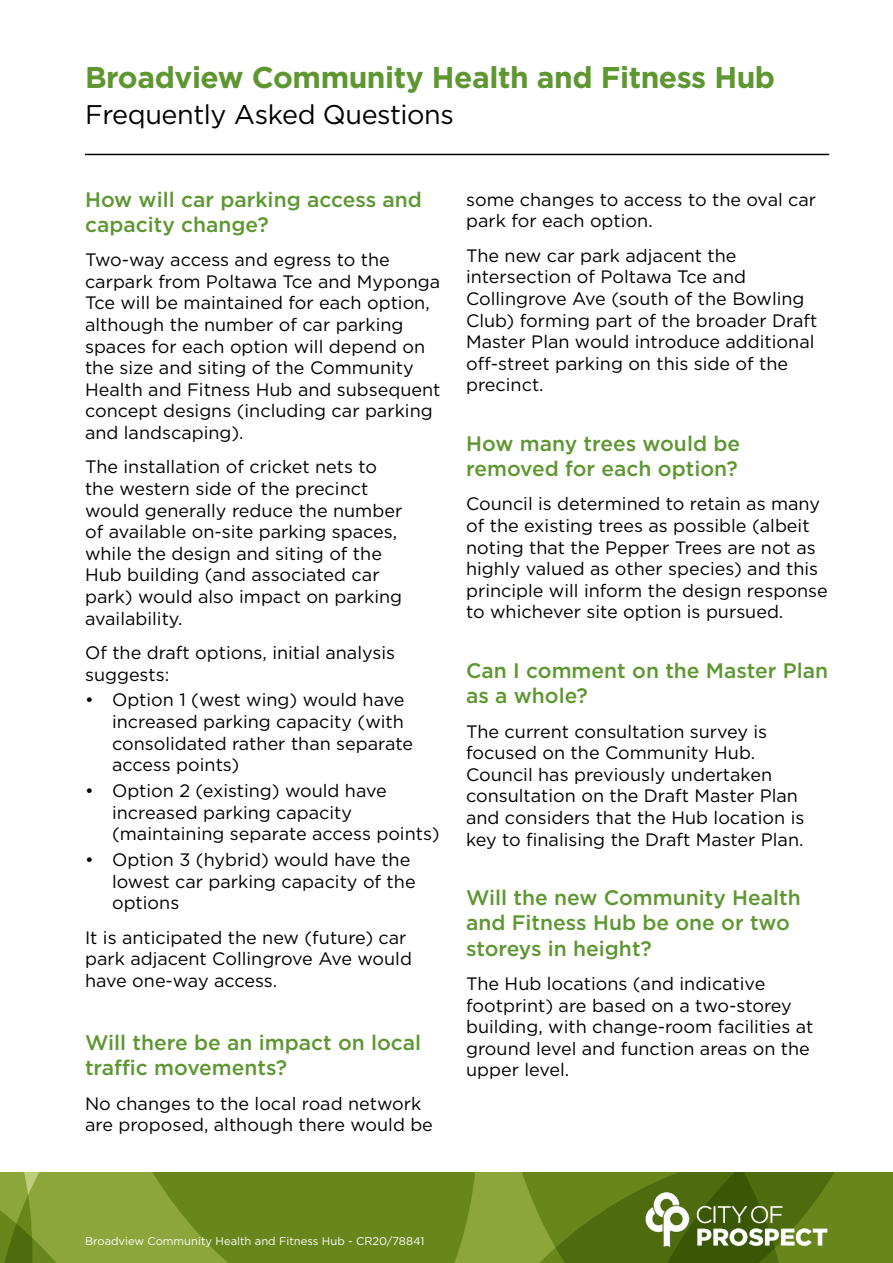
<style>
.page{position:relative;width:893px;height:1263px;background:#fff}
.page>*{position:absolute;margin:0;border:0;box-sizing:border-box;transform-origin:0 0}
.t1{font:700 30px "Gotham";letter-spacing:-.015em;color:#5e9732}
.t2{font:27px "Gotham";letter-spacing:-.015em;color:#000}
.t3{font:500 21px/25.2px "Gotham";color:#5e9732}
.t4{font:18px/21.6px "Gotham";color:#000}
.t5{font:11.25px "Gotham";color:#fff}
</style>
<div class="page">
<hr style="left:85px;top:154px;width:744px;height:1px;background:#000">
<svg style="left:0;top:1173px;width:893px;height:90px;background:#708c24"></svg>
<img style="left:643px;top:1188px;width:186px;height:63px">
<h1 class="t1" style="left:85px;top:57px;width:692px">Broadview Community Health and Fitness Hub</h1>
<h2 class="t2" style="left:85px;top:97px;width:370px">Frequently Asked Questions</h2>
<p class="t3" style="left:85px;top:186px;width:338px">How will car parking access and capacity change?</p>
<p class="t4" style="left:85px;top:249px;width:357px">Two-way access and egress to the carpark from Poltawa Tce and Myponga Tce will be maintained for each option, although the number of car parking spaces for each option will depend on the size and siting of the Community Health and Fitness Hub and subsequent concept designs (including car parking and landscaping).</p>
<p class="t4" style="left:85px;top:456px;width:319px">The installation of cricket nets to the western side of the precinct would generally reduce the number of available on-site parking spaces, while the design and siting of the<br>Hub building (and associated car park) would also impact on parking availability.</p>
<p class="t4" style="left:85px;top:641px;width:312px">Of the draft options, initial analysis suggests:</p>
<p class="t4" style="left:112px;top:689px;width:303px;text-indent:-27px">• Option 1 (west wing) would have increased parking capacity (with consolidated rather than separate access points)</p>
<p class="t4" style="left:112px;top:779px;width:329px;text-indent:-27px">• Option 2 (existing) would have increased parking capacity (maintaining separate access points)</p>
<p class="t4" style="left:112px;top:849px;width:305px;text-indent:-27px">• Option 3 (hybrid) would have the lowest car parking capacity of the options</p>
<p class="t4" style="left:85px;top:926px;width:328px">It is anticipated the new (future) car park adjacent Collingrove Ave would have one-way access.</p>
<p class="t3" style="left:85px;top:1029px;width:338px">Will there be an impact on local traffic movements?</p>
<p class="t4" style="left:85px;top:1092px;width:349px">No changes to the local road network are proposed, although there would be</p>
<p class="t4" style="left:466px;top:188px;width:352px">some changes to access to the oval car park for each option.</p>
<p class="t4" style="left:466px;top:244px;width:353px">The new car park adjacent the intersection of Poltawa Tce and<br>Collingrove Ave (south of the Bowling<br>Club) forming part of the broader Draft<br>Master Plan would introduce additional off-street parking on this side of the precinct.</p>
<p class="t3" style="left:466px;top:430px;width:275px">How many trees would be removed for each option?</p>
<p class="t4" style="left:466px;top:493px;width:363px">Council is determined to retain as many of the existing trees as possible (albeit noting that the Pepper Trees are not as highly valued as other species) and this principle will inform the design response to whichever site option is pursued.</p>
<p class="t3" style="left:466px;top:657px;width:363px">Can I comment on the Master Plan as a whole?</p>
<p class="t4" style="left:466px;top:720px;width:340px">The current consultation survey is focused on the Community Hub.<br>Council has previously undertaken consultation on the Draft Master Plan and considers that the Hub location is key to finalising the Draft Master Plan.</p>
<p class="t3" style="left:466px;top:885px;width:336px">Will the new Community Health and Fitness Hub be one or two storeys in height?</p>
<p class="t4" style="left:466px;top:972px;width:349px">The Hub locations (and indicative footprint) are based on a two-storey building, with change-room facilities at ground level and function areas on the upper level.</p>
<p class="t5" style="left:85px;top:1234px;width:341px">Broadview Community Health and Fitness Hub - CR20/78841</p>
</div>
